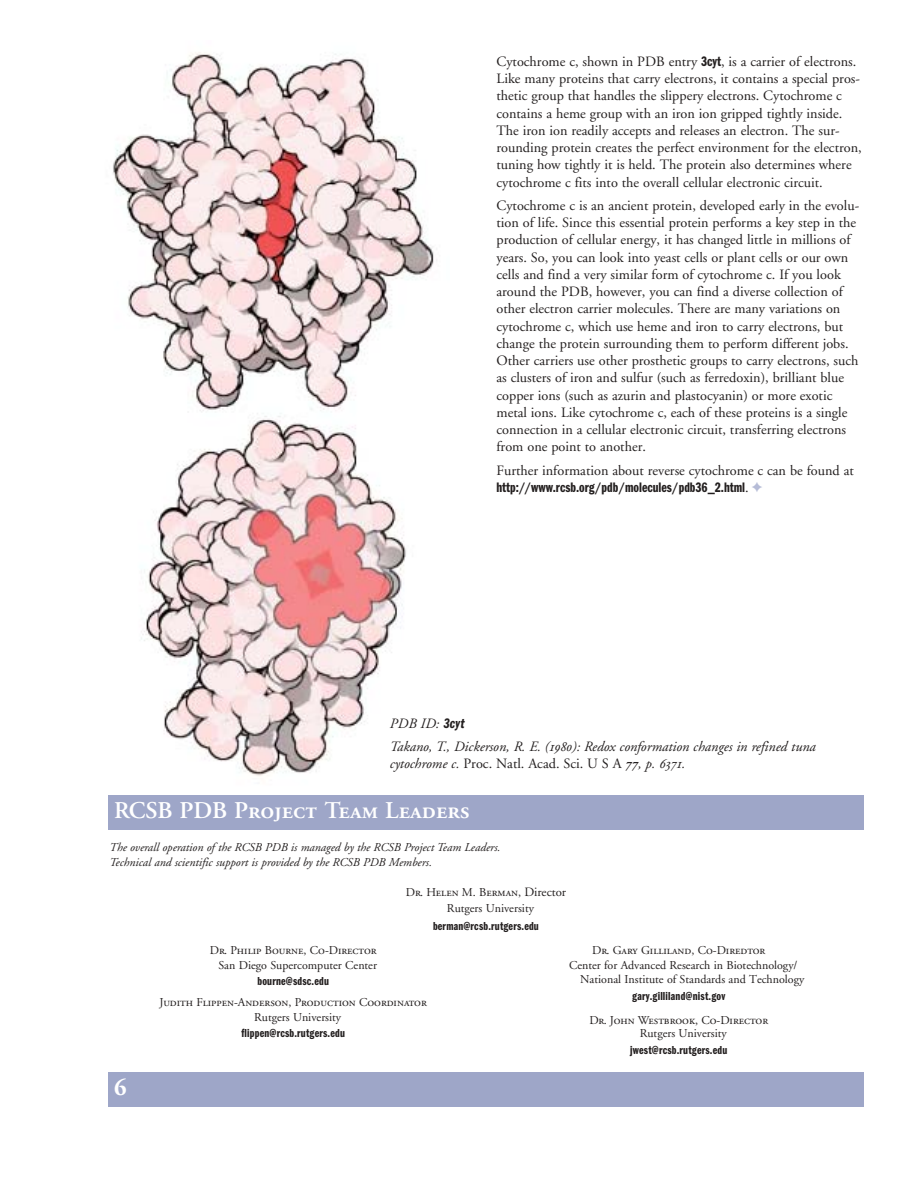
<style>
.page{position:relative;width:918px;height:1188px;background:#fff}
.page>*{position:absolute;margin:0;border:0;box-sizing:border-box;transform-origin:0 0}
.t1{font:24px "Adobe Garamond Semibold SC";color:#fff}
.t2{font:700 24px "Adobe Garamond";color:#fff}
.t3{font:14.25px/17.2px "Adobe Garamond Os Fig";color:#231f1f}
.t4{font:14.25px/23.2px "Adobe Garamond Italic Os F";color:#231f1f}
.t5{font:14.25px "Franklin Gothic EF Demi Comp";color:#231f1f}
.t6{font:12px/14.7px "Adobe Garamond Os Fig";color:#231f1f}
.t7{font:12px "Adobe Garamond Regular SC";color:#231f1f}
.t8{font:12px/15px "Adobe Garamond Italic Os F";color:#231f1f}
.t9{font:12px "Franklin Gothic EF Demi Comp";letter-spacing:.015em;color:#231f1f}
.s1{font-family:"Franklin Gothic EF Demi Comp"}
.s2{font-family:"Adobe Garamond Os Fig"}
.s3{font-family:"Adobe Garamond Os Fig";color:#b6bcd7}
.s4{font-family:"Franklin Gothic EF Demi Comp Ita"}
.s5{font-family:"Adobe Garamond Italic Os F"}
.s6{font-family:"Adobe Garamond Semibold Italic Os F"}
.s7{font-family:"Adobe Garamond";font-size:12.75px}
</style>
<div class="page">
<div style="left:108px;top:1072px;width:756px;height:35px;background:#9ea6c8"></div>
<img style="left:113px;top:52px;width:324px;height:724px">
<div style="left:108px;top:795px;width:756px;height:35px;background:#9ea6c8"></div>
<p class="t3" style="left:496px;top:56px;width:367px">Cytochrome c, shown in PDB entry <span class="s1">3cyt</span>, is a carrier of electrons.<br>Like many proteins that carry electrons, it contains a special pros&shy;thetic group that handles the slippery electrons. Cytochrome c contains a heme group with an iron ion gripped tightly inside.<br>The iron ion readily accepts and releases an electron. The sur&shy;rounding protein creates the perfect environment for the electron, tuning how tightly it is held. The protein also determines where cytochrome c fits into the overall cellular electronic circuit.</p>
<p class="t3" style="left:496px;top:200px;width:364px">Cytochrome c is an ancient protein, developed early in the evolu&shy;tion of life. Since this essential protein performs a key step in the production of cellular energy, it has changed little in millions of years. So, you can look into yeast cells or plant cells or our own cells and find a very similar form of cytochrome c. If you look around the PDB, however, you can find a diverse collection of other electron carrier molecules. There are many variations on cytochrome c, which use heme and iron to carry electrons, but change the protein surrounding them to perform different jobs.<br>Other carriers use other prosthetic groups to carry electrons, such as clusters of iron and sulfur (such as ferredoxin), brilliant blue copper ions (such as azurin and plastocyanin) or more exotic metal ions. Like cytochrome c, each of these proteins is a single connection in a cellular electronic circuit, transferring electrons from one point to another.</p>
<p class="t3" style="left:496px;top:464px;width:359px">Further information about reverse cytochrome c can be found at</p>
<p class="t5" style="left:496px;top:482px;width:268px">http://www.rcsb.org/pdb/molecules/pdb36_2.html<span class="s2">.</span> <span class="s3">◊</span></p>
<p class="t4" style="left:390px;top:713px;width:427px">PDB ID: <span class="s4">3cyt<br></span>Takano, T., Dickerson, R. E. (1980): Redox conformation changes in refined tuna</p>
<p class="t3" style="left:390px;top:758px;width:297px"><span class="s5">cytochrome c.</span> Proc. Natl. Acad. Sci. U S A <span class="s6">77</span><span class="s5">, p. 6371.</span></p>
<h1 class="t1" style="left:114px;top:800px;width:357px">RCSB PDB Project Team Leaders</h1>
<p class="t8" style="left:110px;top:841px;width:392px">The overall operation of the RCSB PDB is managed by the RCSB Project Team Leaders.<br>Technical and scientific support is provided by the RCSB PDB Members.</p>
<p class="t7" style="left:406px;top:888px;width:162px">Dr. Helen M. Berman, <span class="s7">Director</span></p>
<p class="t6" style="left:447px;top:903px;width:88px">Rutgers University</p>
<p class="t9" style="left:433px;top:922px;width:107px">berman@rcsb.rutgers.edu</p>
<h1 class="t2" style="left:114px;top:1078px;width:14px">6</h1>
<p class="t7" style="left:210px;top:945px;width:168px">Dr. Philip Bourne, Co-Director</p>
<p class="t6" style="left:218px;top:960px;width:160px">San Diego Supercomputer Center</p>
<p class="t9" style="left:257px;top:977px;width:73px">bourne@sdsc.edu</p>
<p class="t7" style="left:160px;top:997px;width:269px">Judith Flippen-Anderson, Production Coordinator</p>
<p class="t6" style="left:254px;top:1012px;width:88px">Rutgers University</p>
<p class="t9" style="left:242px;top:1029px;width:105px">flippen@rcsb.rutgers.edu</p>
<p class="t7" style="left:592px;top:945px;width:175px">Dr. Gary Gilliland, Co-Diredtor</p>
<p class="t6" style="left:580px;top:960px;width:226px;text-indent:-11px">Center for Advanced Research in Biotechnology/<br>National Institute of Standards and Technology</p>
<p class="t9" style="left:632px;top:991px;width:94px">gary.gilliland@nist.gov</p>
<p class="t7" style="left:589px;top:1015px;width:180px">Dr. John Westbrook, Co-Director</p>
<p class="t6" style="left:640px;top:1028px;width:88px">Rutgers University</p>
<p class="t9" style="left:630px;top:1045px;width:98px">jwest@rcsb.rutgers.edu</p>
</div>
